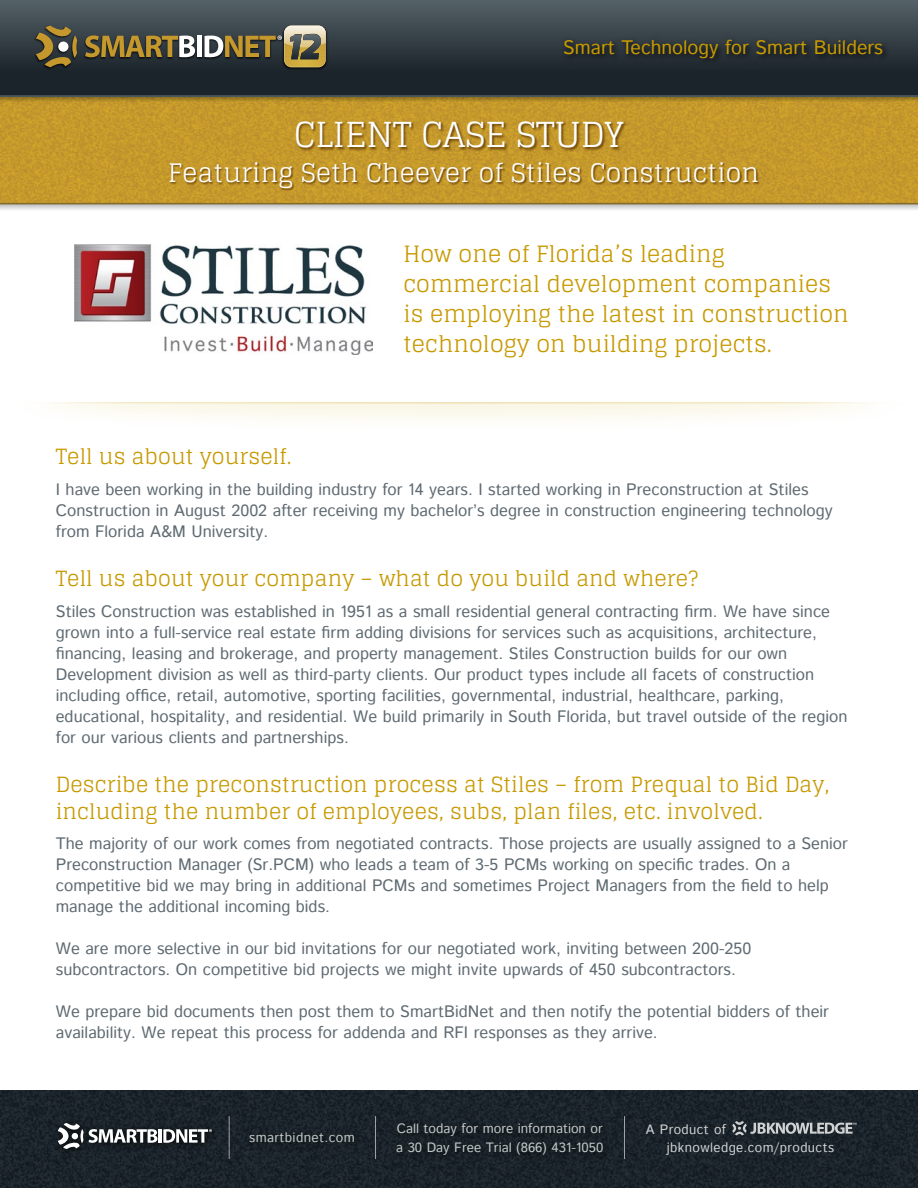
<style>
.page{position:relative;width:918px;height:1188px;background:#fff}
.page>*{position:absolute;margin:0;border:0;box-sizing:border-box;transform-origin:0 0}
.t1{font:34.5px "Glegoo";color:#fff}
.t2{font:25.5px "Glegoo";letter-spacing:.01em;color:#fff}
.t3{font:22.5px/30px "Glegoo";letter-spacing:.005em;color:#c79900}
.t4{font:21px/27px "Glegoo";letter-spacing:.005em;color:#c79900}
.t5{font:19.5px "Istok Web";color:#c79900}
.t6{font:16.5px/21px "Istok Web";color:#5e6a71}
.t7{font:13.5px "Istok Web";color:#c3c8c8}
.t8{font:13.5px "Istok Web";letter-spacing:.03em;color:#d0d2d3}
.t9{font:13.5px "Istok Web";letter-spacing:.025em;color:#c3c8c8}
</style>
<div class="page">
<img style="left:0;top:103px;width:918px;height:100px">
<img style="left:167px;top:159px;width:602px;height:33px">
<img style="left:292px;top:116px;width:337px;height:44px">
<div style="left:0;top:0;width:918px;height:96px;background:linear-gradient(to bottom,#525d64,#11191f)"></div>
<img style="left:284px;top:24px;width:44px;height:46px">
<img style="left:34px;top:24px;width:250px;height:46px">
<div style="left:197px;top:36px;width:5px;height:21px;background:#fff"></div>
<svg style="left:85px;top:35px;width:110px;height:22px;background:#857446"></svg>
<svg style="left:205px;top:26px;width:121px;height:41px;background:#736d54"></svg>
<svg style="left:36px;top:26px;width:41px;height:41px;background:#695c34"></svg>
<div style="left:58px;top:42px;width:10px;height:10px;background:#fff;border-radius:50%"></div>
<svg style="left:0;top:97px;width:918px;height:6px;background:#aa8525"></svg>
<hr style="left:0;top:95px;width:918px;height:2px;background:#5f6b72">
<img style="left:558px;top:32px;width:335px;height:41px">
<svg style="left:0;top:204px;width:918px;height:6px"></svg>
<hr style="left:0;top:203px;width:918px;height:1px;background:#846a2a">
<img style="left:0;top:1090px;width:918px;height:98px">
<hr style="left:624px;top:1116px;width:1px;height:43px;background:#c3c8c8">
<hr style="left:229px;top:1116px;width:1px;height:43px;background:#c3c8c8">
<hr style="left:375px;top:1116px;width:1px;height:43px;background:#c3c8c8">
<img style="left:242px;top:1123px;width:125px;height:37px">
<img style="left:50px;top:1115px;width:173px;height:45px">
<hr style="left:159px;top:1129px;width:3px;height:14px;background:#fff">
<svg style="left:163px;top:1129px;width:49px;height:14px"></svg>
<svg style="left:58px;top:1123px;width:99px;height:26px"></svg>
<svg style="left:732px;top:1121px;width:125px;height:14px;background:#666c70"></svg>
<img style="left:389px;top:1114px;width:227px;height:56px">
<img style="left:74px;top:244px;width:299px;height:111px">
<p class="t5" style="left:563px;top:35px;width:322px">Smart Technology for Smart Builders</p>
<h1 class="t1" style="left:294px;top:113px;width:331px">CLIENT CASE STUDY</h1>
<h2 class="t2" style="left:168px;top:157px;width:593px">Featuring Seth Cheever of Stiles Construction</h2>
<p class="t4" style="left:56px;top:443px;width:237px">Tell us about yourself.</p>
<h3 class="t3" style="left:403px;top:238px;width:447px">How one of Florida’s leading commercial development companies is employing the latest in construction technology on building projects.</h3>
<p class="t6" style="left:56px;top:480px;width:778px">I have been working in the building industry for 14 years. I started working in Preconstruction at Stiles<br>Construction in August 2002 after receiving my bachelor’s degree in construction engineering technology from Florida A&amp;M University.</p>
<p class="t4" style="left:56px;top:565px;width:644px">Tell us about your company – what do you build and where?</p>
<p class="t6" style="left:56px;top:601px;width:793px">Stiles Construction was established in 1951 as a small residential general contracting firm. We have since grown into a full-service real estate firm adding divisions for services such as acquisitions, architecture, financing, leasing and brokerage, and property management. Stiles Construction builds for our own Development division as well as third-party clients. Our product types include all facets of construction including office, retail, automotive, sporting facilities, governmental, industrial, healthcare, parking, educational, hospitality, and residential. We build primarily in South Florida, but travel outside of the region for our various clients and partnerships.</p>
<p class="t4" style="left:56px;top:770px;width:775px">Describe the preconstruction process at Stiles – from Prequal to Bid Day, including the number of employees, subs, plan files, etc. involved.</p>
<p class="t6" style="left:56px;top:834px;width:794px">The majority of our work comes from negotiated contracts. Those projects are usually assigned to a Senior Preconstruction Manager (Sr.PCM) who leads a team of 3-5 PCMs working on specific trades. On a competitive bid we may bring in additional PCMs and sometimes Project Managers from the field to help manage the additional incoming bids.</p>
<p class="t6" style="left:56px;top:939px;width:697px">We are more selective in our bid invitations for our negotiated work, inviting between 200-250 subcontractors. On competitive bid projects we might invite upwards of 450 subcontractors.</p>
<p class="t6" style="left:56px;top:1002px;width:775px">We prepare bid documents then post them to SmartBidNet and then notify the potential bidders of their availability. We repeat this process for addenda and RFI responses as they arrive.</p>
<p class="t9" style="left:249px;top:1129px;width:107px">smartbidnet.com</p>
<p class="t7" style="left:397px;top:1119px;width:208px">Call today for more information or</p>
<p class="t8" style="left:646px;top:1120px;width:82px">A Product of</p>
<p class="t7" style="left:396px;top:1139px;width:209px">a 30 Day Free Trial (866) 431-1050</p>
<p class="t8" style="left:667px;top:1139px;width:169px">jbknowledge.com/products</p>
</div>
